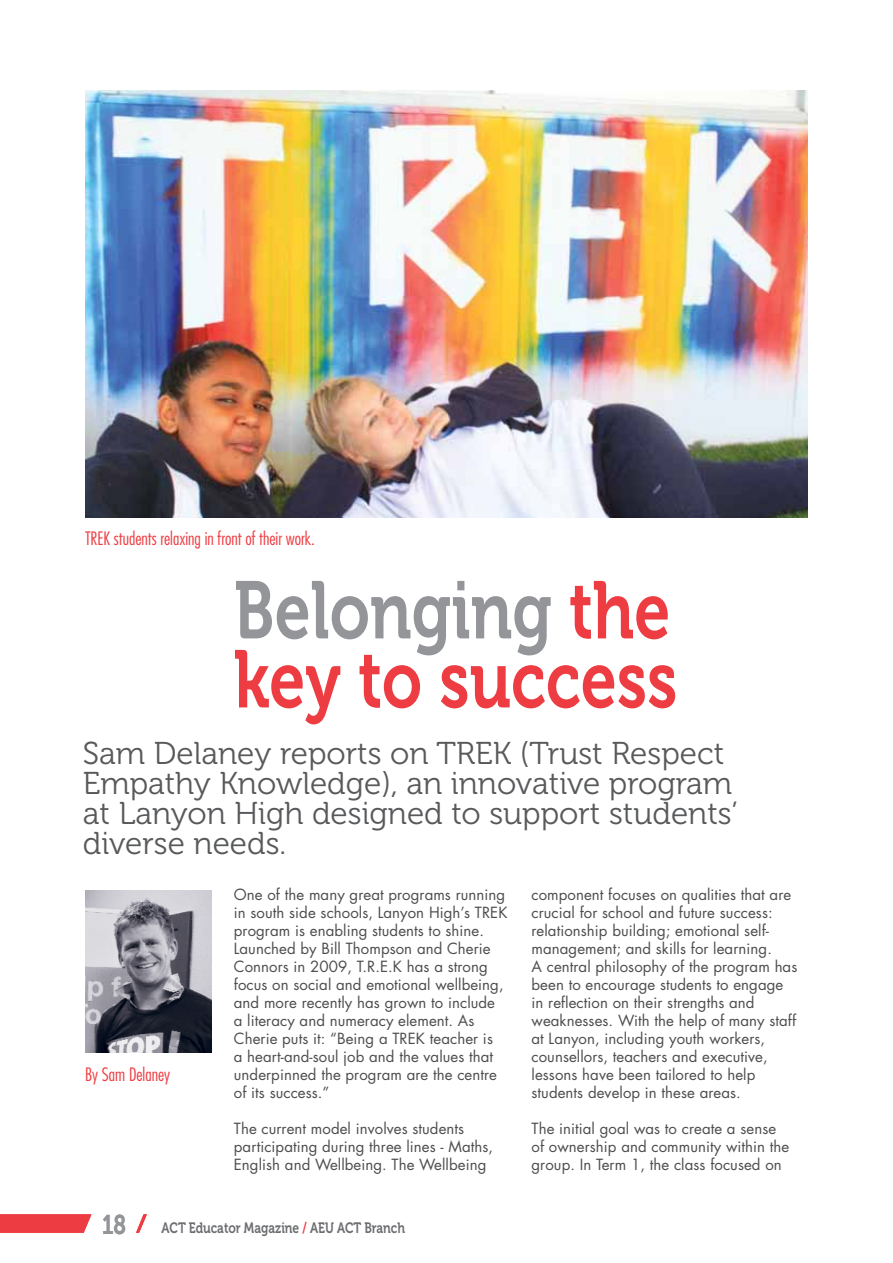
<style>
.page{position:relative;width:893px;height:1263px;background:#fff}
.page>*{position:absolute;margin:0;border:0;box-sizing:border-box;transform-origin:0 0}
.t1{font:81px/69px "Museo 700";color:#ee3d42;scale:.8 1}
.t2{font:31.5px/30px "Museo 300";color:#58595b}
.t3{font:27px "Museo 700";color:#939598;scale:.8 1}
.t4{font:300 condensed 18px "Futura";color:#ee3d42}
.t5{font:15px/18px "Futura";letter-spacing:.005em;color:#4d4d4f}
.t6{font:15px "Museo 700";color:#6d6e71;scale:.8 1}
.s1{color:#939598}
.s2{color:#ee3d42}
</style>
<div class="page">
<svg style="left:0;top:1214px;width:91px;height:19px;background:#ee4449"></svg>
<svg style="left:136px;top:1214px;width:11px;height:19px"></svg>
<img style="left:85px;top:90px;width:723px;height:428px">
<img style="left:85px;top:891px;width:126px;height:162px">
<p class="t4" style="left:85px;top:527px;width:231px">TREK students relaxing in front of their work.</p>
<h1 class="t1" style="left:234px;top:577px;width:556px"><span class="s1">Belonging</span> the key to success</h1>
<h2 class="t2" style="left:83px;top:739px;width:657px">Sam Delaney reports on TREK (Trust Respect Empathy Knowledge), an innovative program at Lanyon High designed to support students’ diverse needs.</h2>
<p class="t5" style="left:234px;top:885px;width:275px">One of the many great programs running in south side schools, Lanyon High’s TREK program is enabling students to shine.<br>Launched by Bill Thompson and Cherie Connors in 2009, T.R.E.K has a strong focus on social and emotional wellbeing, and more recently has grown to include<br>a literacy and numeracy element. As Cherie puts it: “Being a TREK teacher is<br>a heart-and-soul job and the values that underpinned the program are the centre of its success.”</p>
<p class="t5" style="left:234px;top:1119px;width:261px">The current model involves students participating during three lines - Maths,<br>English and Wellbeing. The Wellbeing</p>
<p class="t5" style="left:532px;top:885px;width:267px">component focuses on qualities that are crucial for school and future success: relationship building; emotional self&shy;management; and skills for learning.<br>A central philosophy of the program has been to encourage students to engage in reflection on their strengths and weaknesses. With the help of many staff at Lanyon, including youth workers, counsellors, teachers and executive, lessons have been tailored to help students develop in these areas.</p>
<p class="t5" style="left:532px;top:1119px;width:259px">The initial goal was to create a sense of ownership and community within the group. In Term 1, the class focused on</p>
<p class="t4" style="left:85px;top:1063px;width:87px">By Sam Delaney</p>
<p class="t3" style="left:102px;top:1210px;width:31px">18</p>
<p class="t6" style="left:162px;top:1220px;width:306px">ACT Educator Magazine <span class="s2">/</span> AEU ACT Branch</p>
</div>
